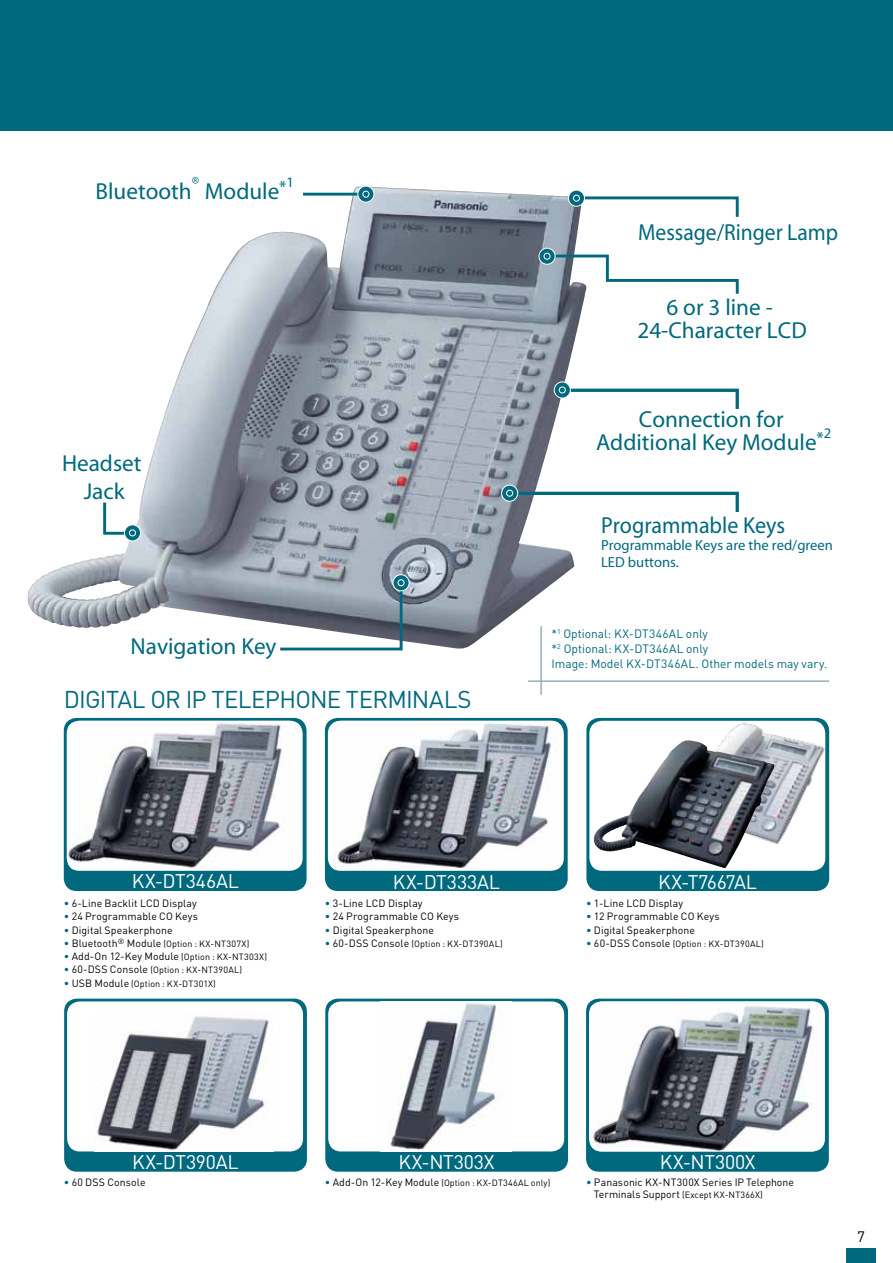
<style>
.page{position:relative;width:893px;height:1263px;background:#fff}
.page>*{position:absolute;margin:0;border:0;box-sizing:border-box;transform-origin:0 0}
.t1{font:24px "DIN";letter-spacing:-.03em;color:#00697d}
.t2{font:23.25px/23.2px "Myriad";color:#00697d;text-align:center}
.t3{font:23.25px "Myriad";color:#00697d;scale:.93 1}
.t4{font:23.25px "Myriad";color:#00697d;scale:.95 1}
.t5{font:19.5px "DIN";letter-spacing:-.005em;color:#fff}
.t6{font:15px "DIN";color:#000}
.t7{font:14.7px "Myriad";color:#00697d}
.t8{font:12px/15px "DIN";letter-spacing:.005em;color:#00697d}
.t9{font:10.5px "DIN";letter-spacing:.01em;color:#000}
.t10{font:9px "DIN";letter-spacing:.015em;color:#000}
.s1{color:#00697d}
.s2{font-size:10.5px;color:#00697d}
.s3{font-size:10.5px}
.s4{font-size:9px}
</style>
<div class="page">
<div style="left:846px;top:1247px;width:30px;height:16px;background:#00697d"></div>
<svg style="left:588px;top:1000px;width:239px;height:170px;fill:#00697d"></svg>
<div style="left:586px;top:999px;width:243px;height:173px;border:3px solid #00697d;border-radius:11px"></div>
<img style="left:590px;top:1001px;width:231px;height:150px">
<div style="left:327px;top:1000px;width:240px;height:170px;background:#00697d;border-radius:11px"></div>
<div style="left:325px;top:999px;width:243px;height:173px;border:3px solid #00697d;border-radius:11px"></div>
<div style="left:328px;top:1001px;width:236px;height:150px;background:#fff;border-radius:13px"></div>
<img style="left:390px;top:1003px;width:111px;height:148px">
<div style="left:326px;top:719px;width:240px;height:170px;background:#00697d;border-radius:11px"></div>
<div style="left:325px;top:718px;width:243px;height:173px;border:3px solid #00697d;border-radius:11px"></div>
<div style="left:588px;top:719px;width:240px;height:170px;background:#00697d;border-radius:11px"></div>
<div style="left:586px;top:718px;width:243px;height:173px;border:3px solid #00697d;border-radius:11px"></div>
<div style="left:328px;top:721px;width:236px;height:150px;background:#fff;border-radius:13px"></div>
<img style="left:334px;top:721px;width:225px;height:148px">
<div style="left:589px;top:721px;width:236px;height:150px;background:#fff;border-radius:13px"></div>
<div style="left:0;top:0;width:893px;height:131px;background:#00697d"></div>
<img style="left:27px;top:187px;width:558px;height:462px">
<svg style="left:568px;top:190px;width:16px;height:16px"></svg>
<div style="left:568px;top:190px;width:17px;height:17px;border:1px solid #fff;border-radius:50%"></div>
<svg style="left:573px;top:195px;width:166px;height:25px"></svg>
<div style="left:573px;top:195px;width:7px;height:7px;border:1px solid #fff;border-radius:50%"></div>
<svg style="left:554px;top:382px;width:16px;height:16px"></svg>
<div style="left:554px;top:382px;width:17px;height:16px;border:1px solid #fff;border-radius:50%"></div>
<svg style="left:558px;top:387px;width:181px;height:25px"></svg>
<div style="left:559px;top:387px;width:7px;height:6px;border:1px solid #fff;border-radius:50%"></div>
<svg style="left:502px;top:485px;width:16px;height:16px"></svg>
<div style="left:501px;top:485px;width:17px;height:17px;border:1px solid #fff;border-radius:50%"></div>
<svg style="left:506px;top:490px;width:233px;height:25px"></svg>
<div style="left:506px;top:490px;width:7px;height:7px;border:1px solid #fff;border-radius:50%"></div>
<svg style="left:102px;top:500px;width:35px;height:36px"></svg>
<svg style="left:124px;top:525px;width:17px;height:16px"></svg>
<div style="left:124px;top:524px;width:17px;height:17px;border:1px solid #fff;border-radius:50%"></div>
<div style="left:129px;top:530px;width:7px;height:6px;background:#00697d;border-radius:50%"></div>
<div style="left:129px;top:529px;width:7px;height:7px;border:1px solid #fff;border-radius:50%"></div>
<svg style="left:539px;top:248px;width:16px;height:16px"></svg>
<div style="left:539px;top:248px;width:16px;height:17px;border:1px solid #fff;border-radius:50%"></div>
<svg style="left:543px;top:253px;width:196px;height:44px"></svg>
<div style="left:544px;top:253px;width:6px;height:7px;border:1px solid #fff;border-radius:50%"></div>
<svg style="left:393px;top:575px;width:16px;height:16px"></svg>
<div style="left:393px;top:574px;width:16px;height:17px;border:1px solid #fff;border-radius:50%"></div>
<svg style="left:277px;top:579px;width:127px;height:72px"></svg>
<div style="left:398px;top:579px;width:6px;height:7px;border:1px solid #fff;border-radius:50%"></div>
<hr style="left:303px;top:193px;width:63px;height:3px;background:#00697d">
<svg style="left:358px;top:186px;width:16px;height:16px"></svg>
<div style="left:357px;top:186px;width:17px;height:17px;border:1px solid #fff;border-radius:50%"></div>
<svg style="left:363px;top:191px;width:6px;height:6px"></svg>
<div style="left:362px;top:191px;width:7px;height:7px;border:1px solid #fff;border-radius:50%"></div>
<div style="left:66px;top:1000px;width:239px;height:170px;background:#00697d;border-radius:11px"></div>
<div style="left:64px;top:999px;width:243px;height:173px;border:3px solid #00697d;border-radius:11px"></div>
<div style="left:67px;top:1001px;width:236px;height:150px;background:#fff;border-radius:13px"></div>
<img style="left:97px;top:1016px;width:172px;height:135px">
<img style="left:654px;top:719px;width:175px;height:129px">
<img style="left:593px;top:740px;width:181px;height:128px">
<div style="left:65px;top:719px;width:240px;height:170px;background:#00697d;border-radius:11px"></div>
<div style="left:64px;top:718px;width:243px;height:173px;border:3px solid #00697d;border-radius:11px"></div>
<div style="left:67px;top:721px;width:236px;height:150px;background:#fff;border-radius:13px"></div>
<img style="left:68px;top:721px;width:214px;height:148px">
<hr style="left:540px;top:626px;width:2px;height:69px;background:#9aaebb">
<hr style="left:528px;top:680px;width:301px;height:2px;background:#9aaebb">
<h3 class="t7" style="left:192px;top:175px;width:9px">®</h3>
<h2 class="t2" style="left:205px;top:180px;width:91px">Module<sup>*</sup><sup>1</sup></h2>
<h2 class="t2" style="left:96px;top:180px;width:98px">Bluetooth</h2>
<h2 class="t2" style="left:62px;top:450px;width:81px;line-height:27.9px">Headset<br>Jack</h2>
<h2 class="t2" style="left:131px;top:635px;width:147px">Navigation Key</h2>
<h1 class="t1" style="left:64px;top:684px;width:409px">DIGITAL OR IP TELEPHONE TERMINALS</h1>
<h2 class="t3" style="left:638px;top:221px;width:216px">Message/Ringer Lamp</h2>
<h2 class="t2" style="left:637px;top:297px;width:171px">6 or 3 line -<br>24-Character LCD</h2>
<h2 class="t2" style="left:596px;top:408px;width:237px">Connection for<br>Additional Key Module<sup>*</sup><sup>2</sup></h2>
<h2 class="t4" style="left:601px;top:514px;width:195px">Programmable Keys</h2>
<h3 class="t7" style="left:601px;top:538px;width:234px">Programmable Keys are the red/green</h3>
<p class="t8" style="left:551px;top:626px;width:277px">*<sup>1</sup> Optional: KX-DT346AL only<br>*<sup>2</sup> Optional: KX-DT346AL only<br>Image: Model KX-DT346AL. Other models may vary.</p>
<h3 class="t5" style="left:132px;top:869px;width:109px">KX-DT346AL</h3>
<p class="t9" style="left:64px;top:897px;width:135px"><span class="s1">•</span> 6-Line Backlit LCD Display</p>
<p class="t9" style="left:64px;top:910px;width:136px"><span class="s1">•</span> 24 Programmable CO Keys</p>
<p class="t9" style="left:64px;top:923px;width:111px"><span class="s1">•</span> Digital Speakerphone</p>
<p class="t10" style="left:64px;top:938px;width:187px"><span class="s2">•</span> <span class="s3">Bluetooth</span><sup>®</sup> <span class="s3">Module</span> (Option : KX-NT307X)</p>
<p class="t9" style="left:64px;top:950px;width:205px"><span class="s1">•</span> Add-On 12-Key Module <span class="s4">(Option : KX-NT303X)</span></p>
<p class="t10" style="left:64px;top:964px;width:180px"><span class="s2">•</span> <span class="s3">60-DSS Console</span> (Option : KX-NT390AL)</p>
<p class="t10" style="left:64px;top:978px;width:154px"><span class="s2">•</span> <span class="s3">USB Module</span> (Option : KX-DT301X)</p>
<h3 class="t5" style="left:393px;top:869px;width:109px">KX-DT333AL</h3>
<h3 class="t5" style="left:658px;top:869px;width:100px">KX-T7667AL</h3>
<p class="t9" style="left:325px;top:897px;width:99px"><span class="s1">•</span> 3-Line LCD Display</p>
<p class="t9" style="left:325px;top:910px;width:136px"><span class="s1">•</span> 24 Programmable CO Keys</p>
<p class="t9" style="left:325px;top:923px;width:111px"><span class="s1">•</span> Digital Speakerphone</p>
<p class="t10" style="left:325px;top:938px;width:179px"><span class="s2">•</span> <span class="s3">60-DSS Console</span> (Option : KX-DT390AL)</p>
<p class="t9" style="left:586px;top:897px;width:99px"><span class="s1">•</span> 1-Line LCD Display</p>
<p class="t9" style="left:586px;top:910px;width:135px"><span class="s1">•</span> 12 Programmable CO Keys</p>
<p class="t9" style="left:586px;top:923px;width:111px"><span class="s1">•</span> Digital Speakerphone</p>
<p class="t10" style="left:586px;top:938px;width:179px"><span class="s2">•</span> <span class="s3">60-DSS Console</span> (Option : KX-DT390AL)</p>
<h3 class="t5" style="left:132px;top:1150px;width:108px">KX-DT390AL</h3>
<h3 class="t5" style="left:399px;top:1150px;width:97px">KX-NT303X</h3>
<h3 class="t5" style="left:660px;top:1150px;width:97px">KX-NT300X</h3>
<p class="t9" style="left:64px;top:1175px;width:83px"><span class="s1">•</span> 60 DSS Console</p>
<p class="t10" style="left:325px;top:1177px;width:227px"><span class="s2">•</span> <span class="s3">Add-On 12-Key Module</span> (Option : KX-DT346AL only)</p>
<p class="t9" style="left:586px;top:1175px;width:209px"><span class="s1">•</span> Panasonic KX-NT300X Series IP Telephone</p>
<p class="t10" style="left:594px;top:1189px;width:170px"><span class="s3">Terminals Support</span> (Except KX-NT366X)</p>
<h3 class="t6" style="left:857px;top:1227px;width:9px">7</h3>
</div>
